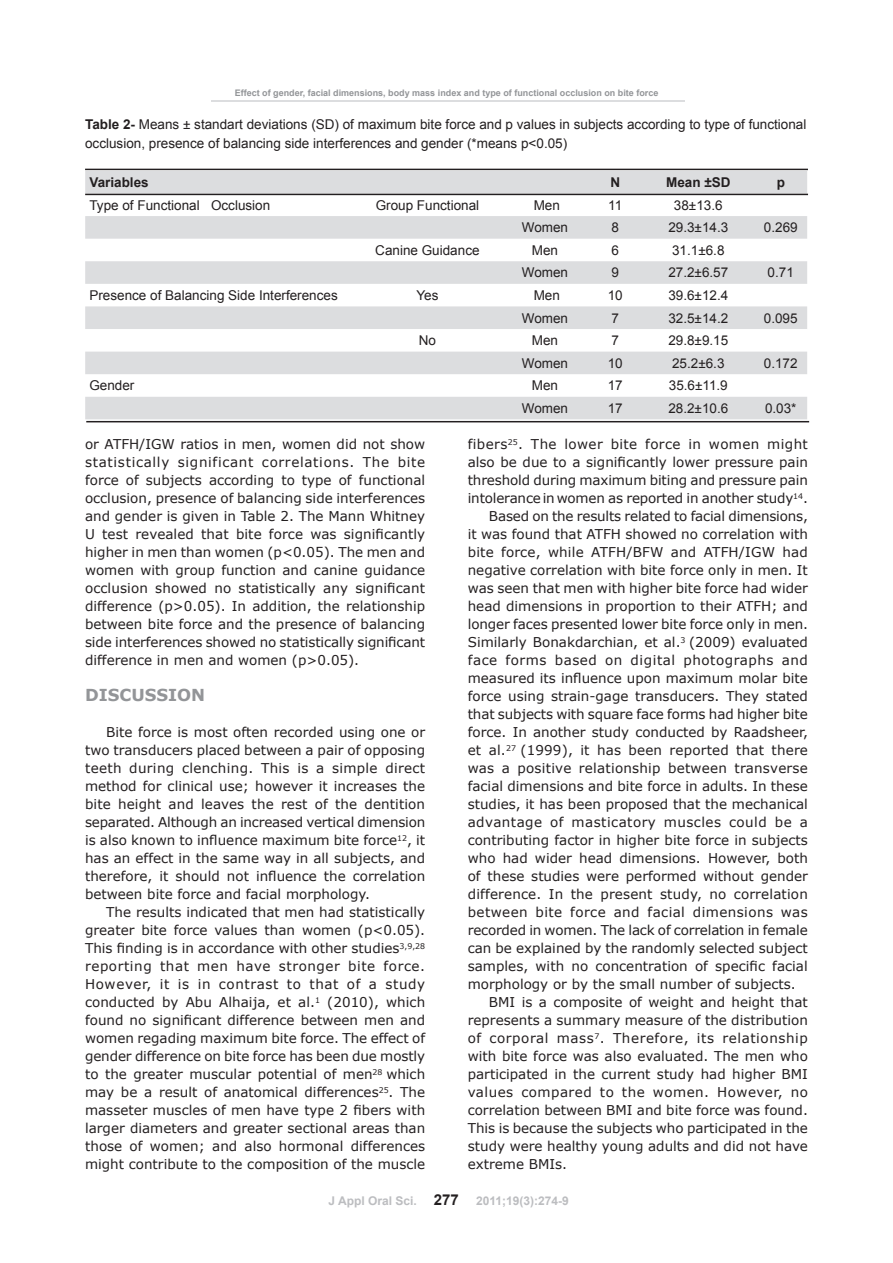
<style>
.page{position:relative;width:893px;height:1263px;background:#fff}
.page>*{position:absolute;margin:0;border:0;box-sizing:border-box;transform-origin:0 0}
.t1{font:700 16.5px "Verdana";color:#939598}
.t2{font:13.5px/18px "Verdana";color:#231f20;text-align:justify}
.t3{font:13.5px/19.5px "Arial";color:#231f20}
.t4{font:13.5px "Verdana";letter-spacing:.03em;color:#231f20}
.t5{font:13.5px "Verdana";letter-spacing:.035em;color:#231f20}
.t6{font:13.5px "Verdana";letter-spacing:.045em;color:#231f20}
.t7{font:13.5px "Verdana";letter-spacing:.04em;color:#231f20}
.t8{font:700 13.5px "Arial";color:#231f20}
.t9{font:700 12px "Arial";color:#bcbdc0}
.t10{font:700 9px "Arial";color:#939598}
.s1{font-weight:700}
.s2{font-size:15px;color:#231f20}
</style>
<div class="page">
<hr style="left:211px;top:100px;width:473px;height:1px;background:#dcdddf">
<svg style="left:85px;top:171px;width:722px;height:248px;fill:#dcdddf"></svg>
<hr style="left:85px;top:169px;width:723px;height:1px;background:#231f20">
<hr style="left:85px;top:194px;width:723px;height:1px;background:#231f20">
<hr style="left:86px;top:421px;width:723px;height:1px;background:#231f20">
<p class="t10" style="left:235px;top:87px;width:425px">Effect of gender, facial dimensions, body mass index and type of functional occlusion on bite force</p>
<p class="t3" style="left:85px;top:115px;width:723px"><span class="s1">Table 2-</span> Means ± standart deviations (SD) of maximum bite force and p values in subjects according to type of functional occlusion, presence of balancing side interferences and gender (*means p&lt;0.05)</p>
<p class="t8" style="left:89px;top:173px;width:61px">Variables</p>
<p class="t8" style="left:610px;top:173px;width:11px">N</p>
<p class="t8" style="left:666px;top:173px;width:66px">Mean ±SD</p>
<p class="t8" style="left:777px;top:173px;width:10px">p</p>
<p class="t3" style="left:89px;top:195px;width:182px">Type of Functional Occlusion</p>
<p class="t3" style="left:376px;top:195px;width:105px">Group Functional</p>
<p class="t3" style="left:534px;top:195px;width:28px">Men</p>
<p class="t3" style="left:608px;top:195px;width:16px">11</p>
<p class="t3" style="left:674px;top:195px;width:50px">38±13.6</p>
<p class="t3" style="left:522px;top:218px;width:48px">Women</p>
<p class="t3" style="left:611px;top:218px;width:9px">8</p>
<p class="t3" style="left:668px;top:218px;width:61px">29.3±14.3</p>
<p class="t3" style="left:764px;top:218px;width:35px">0.269</p>
<p class="t3" style="left:375px;top:241px;width:106px">Canine Guidance</p>
<p class="t3" style="left:532px;top:241px;width:28px">Men</p>
<p class="t3" style="left:611px;top:241px;width:9px">6</p>
<p class="t3" style="left:672px;top:241px;width:54px">31.1±6.8</p>
<p class="t3" style="left:522px;top:263px;width:48px">Women</p>
<p class="t3" style="left:611px;top:263px;width:9px">9</p>
<p class="t3" style="left:668px;top:263px;width:61px">27.2±6.57</p>
<p class="t3" style="left:768px;top:263px;width:28px">0.71</p>
<p class="t3" style="left:89px;top:286px;width:250px">Presence of Balancing Side Interferences</p>
<p class="t3" style="left:416px;top:286px;width:24px">Yes</p>
<p class="t3" style="left:534px;top:286px;width:28px">Men</p>
<p class="t3" style="left:608px;top:286px;width:17px">10</p>
<p class="t3" style="left:668px;top:286px;width:61px">39.6±12.4</p>
<p class="t3" style="left:522px;top:308px;width:48px">Women</p>
<p class="t3" style="left:611px;top:308px;width:9px">7</p>
<p class="t3" style="left:668px;top:308px;width:61px">32.5±14.2</p>
<p class="t3" style="left:764px;top:308px;width:35px">0.095</p>
<p class="t3" style="left:419px;top:331px;width:19px">No</p>
<p class="t3" style="left:532px;top:331px;width:28px">Men</p>
<p class="t3" style="left:611px;top:331px;width:9px">7</p>
<p class="t3" style="left:668px;top:331px;width:61px">29.8±9.15</p>
<p class="t3" style="left:522px;top:353px;width:48px">Women</p>
<p class="t3" style="left:608px;top:353px;width:17px">10</p>
<p class="t3" style="left:672px;top:353px;width:54px">25.2±6.3</p>
<p class="t3" style="left:764px;top:353px;width:35px">0.172</p>
<p class="t3" style="left:89px;top:376px;width:47px">Gender</p>
<p class="t3" style="left:532px;top:376px;width:28px">Men</p>
<p class="t3" style="left:608px;top:376px;width:17px">17</p>
<p class="t3" style="left:669px;top:376px;width:60px">35.6±11.9</p>
<p class="t3" style="left:522px;top:399px;width:48px">Women</p>
<p class="t3" style="left:608px;top:399px;width:17px">17</p>
<p class="t3" style="left:668px;top:399px;width:61px">28.2±10.6</p>
<p class="t3" style="left:765px;top:399px;width:33px">0.03*</p>
<p class="t2" style="left:85px;top:435px;width:342px">or ATFH/IGW ratios in men, women did not show statistically significant correlations. The bite force of subjects according to type of functional occlusion, presence of balancing side interferences and gender is given in Table 2. The Mann Whitney U test revealed that bite force was significantly higher in men than women (p&lt;0.05). The men and women with group function and canine guidance occlusion showed no statistically any significant difference (p&gt;0.05). In addition, the relationship between bite force and the presence of balancing side interferences showed no statistically significant difference in men and women (p&gt;0.05).</p>
<p class="t1" style="left:85px;top:684px;width:122px">DISCUSSION</p>
<p class="t2" style="left:85px;top:723px;width:342px;text-indent:21px">Bite force is most often recorded using one or two transducers placed between a pair of opposing teeth during clenching. This is a simple direct method for clinical use; however it increases the bite height and leaves the rest of the dentition separated. Although an increased vertical dimension is also known to influence maximum bite force<sup>12</sup>, it has an effect in the same way in all subjects, and therefore, it should not influence the correlation between bite force and facial morphology.</p>
<p class="t2" style="left:85px;top:903px;width:342px;text-indent:21px">The results indicated that men had statistically greater bite force values than women (p&lt;0.05).<br>This finding is in accordance with other studies<sup>3,9,28 </sup>reporting that men have stronger bite force.<br>However, it is in contrast to that of a study conducted by Abu Alhaija, et al.<sup>1</sup> (2010), which found no significant difference between men and women regading maximum bite force. The effect of gender difference on bite force has been due mostly to the greater muscular potential of men<sup>28</sup> which may be a result of anatomical differences<sup>25</sup>. The masseter muscles of men have type 2 fibers with larger diameters and greater sectional areas than those of women; and also hormonal differences might contribute to the composition of the muscle</p>
<p class="t9" style="left:328px;top:1193px;width:132px">J Appl Oral Sci. <span class="s2">277</span></p>
<p class="t4" style="left:468px;top:435px;width:342px">fibers<sup>25</sup>. The lower bite force in women might</p>
<p class="t2" style="left:468px;top:453px;width:342px">also be due to a significantly lower pressure pain</p>
<p class="t2" style="left:468px;top:471px;width:342px">threshold during maximum biting and pressure pain</p>
<p class="t2" style="left:468px;top:489px;width:342px">intoleranceinwomen as reported in another study<sup>14</sup>.</p>
<p class="t2" style="left:489px;top:507px;width:320px">Based on the results related to facial dimensions,</p>
<p class="t2" style="left:468px;top:525px;width:342px">it was found that ATFH showed no correlation with</p>
<p class="t2" style="left:468px;top:543px;width:342px">bite force, while ATFH/BFW and ATFH/IGW had</p>
<p class="t2" style="left:468px;top:561px;width:342px">negative correlation with bite force only in men. It</p>
<p class="t2" style="left:468px;top:579px;width:342px">was seen that men with higher bite force had wider</p>
<p class="t2" style="left:468px;top:597px;width:342px">head dimensions in proportion to their ATFH; and</p>
<p class="t2" style="left:468px;top:615px;width:342px">longer faces presented lower bite force only in men.</p>
<p class="t2" style="left:468px;top:633px;width:342px">Similarly Bonakdarchian, et al.<sup>3</sup> (2009) evaluated</p>
<p class="t7" style="left:468px;top:651px;width:342px">face forms based on digital photographs and</p>
<p class="t2" style="left:468px;top:669px;width:342px">measured its influence upon maximum molar bite</p>
<p class="t2" style="left:468px;top:687px;width:342px">force using strain-gage transducers. They stated</p>
<p class="t2" style="left:468px;top:705px;width:342px">that subjects with square face forms had higher bite</p>
<p class="t2" style="left:468px;top:723px;width:342px">force. In another study conducted by Raadsheer,</p>
<p class="t2" style="left:468px;top:741px;width:342px">et al.<sup>27</sup> (1999), it has been reported that there</p>
<p class="t2" style="left:468px;top:759px;width:342px">was a positive relationship between transverse</p>
<p class="t2" style="left:468px;top:777px;width:342px">facial dimensions and bite force in adults. In these</p>
<p class="t2" style="left:468px;top:795px;width:342px">studies, it has been proposed that the mechanical</p>
<p class="t5" style="left:468px;top:813px;width:342px">advantage of masticatory muscles could be a</p>
<p class="t2" style="left:468px;top:831px;width:342px">contributing factor in higher bite force in subjects</p>
<p class="t2" style="left:468px;top:849px;width:342px">who had wider head dimensions. However, both</p>
<p class="t2" style="left:468px;top:867px;width:342px">of these studies were performed without gender</p>
<p class="t2" style="left:468px;top:885px;width:342px">difference. In the present study, no correlation</p>
<p class="t4" style="left:468px;top:903px;width:342px">between bite force and facial dimensions was</p>
<p class="t2" style="left:468px;top:921px;width:342px">recorded in women. The lack of correlation in female</p>
<p class="t2" style="left:468px;top:939px;width:342px">can be explained by the randomly selected subject</p>
<p class="t2" style="left:468px;top:957px;width:342px">samples, with no concentration of specific facial</p>
<p class="t2" style="left:468px;top:975px;width:330px">morphology or by the small number of subjects.</p>
<p class="t2" style="left:489px;top:993px;width:320px">BMI is a composite of weight and height that</p>
<p class="t2" style="left:468px;top:1011px;width:342px">represents a summary measure of the distribution</p>
<p class="t6" style="left:468px;top:1029px;width:342px">of corporal mass<sup>7</sup>. Therefore, its relationship</p>
<p class="t2" style="left:468px;top:1047px;width:342px">with bite force was also evaluated. The men who</p>
<p class="t2" style="left:468px;top:1065px;width:342px">participated in the current study had higher BMI</p>
<p class="t5" style="left:468px;top:1083px;width:342px">values compared to the women. However, no</p>
<p class="t2" style="left:468px;top:1101px;width:342px">correlation between BMI and bite force was found.</p>
<p class="t2" style="left:468px;top:1119px;width:342px">This is because the subjects who participated in the</p>
<p class="t2" style="left:468px;top:1137px;width:342px">study were healthy young adults and did not have</p>
<p class="t2" style="left:468px;top:1155px;width:101px">extreme BMIs.</p>
<p class="t9" style="left:476px;top:1193px;width:94px">2011;19(3):274-9</p>
</div>
